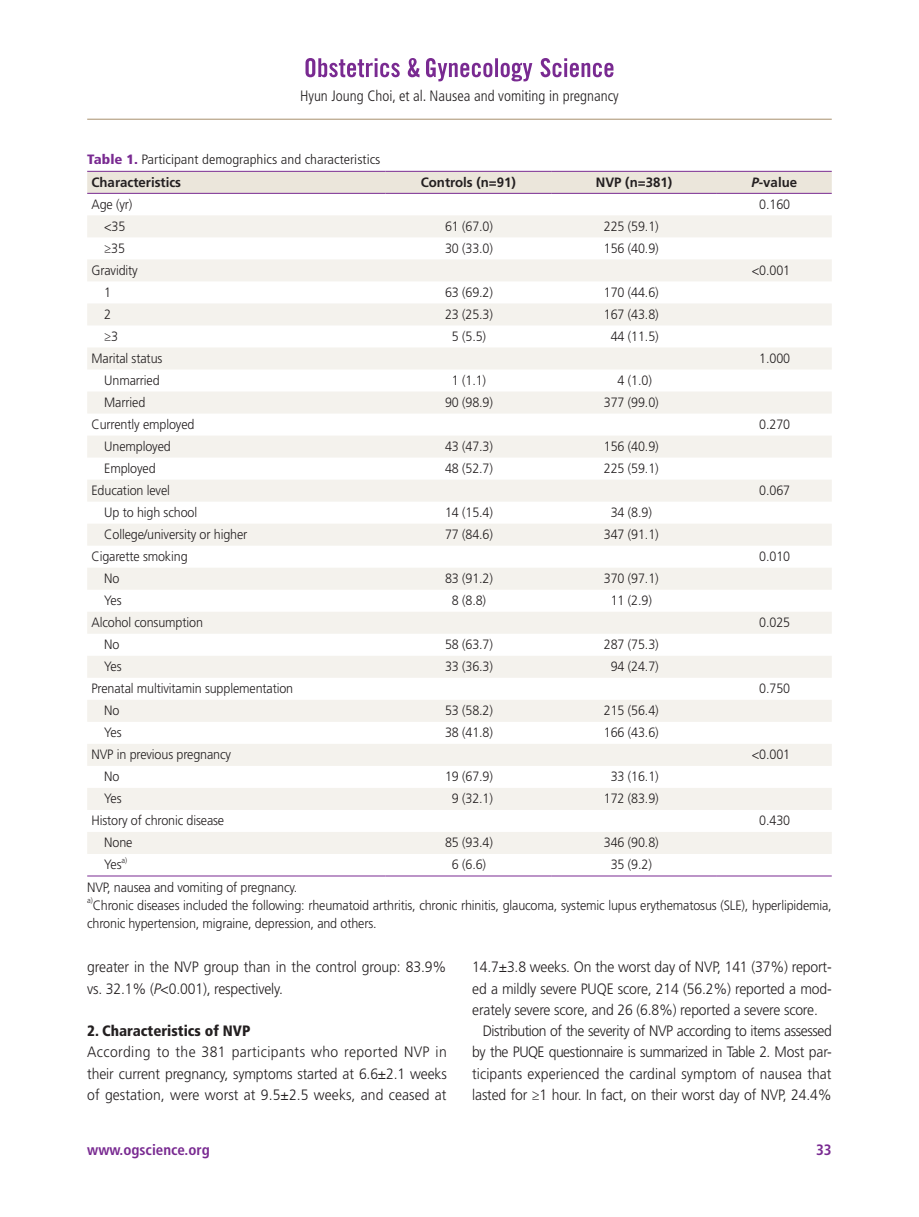
<style>
.page{position:relative;width:919px;height:1217px;background:#fff}
.page>*{position:absolute;margin:0;border:0;box-sizing:border-box;transform-origin:0 0}
.제목밑_본문{font:300 15px/21.3px "Frutiger LT Std";letter-spacing:-.01em;color:#231f20;text-align:justify;scale:.93 1}
.본문_영문{font:300 15px/21.3px "Frutiger LT Std";letter-spacing:-.01em;color:#231f20;scale:.93 1}
.t1{font:300 condensed 15px "Frutiger LT Std";color:#231f20}
._1{font:900 condensed 15px "Frutiger LT Std";color:#231f20}
.t2{font:700 condensed 15px "Frutiger LT Std";color:#792a91}
.표내용{font:300 13.5px "Frutiger LT Std";letter-spacing:-.01em;color:#231f20;scale:.93 1}
.표_설명{font:300 13.5px/18px "Frutiger LT Std";letter-spacing:-.01em;color:#231f20;scale:.93 1}
.표_타이틀{font:300 condensed 13.5px "Frutiger LT Std";color:#231f20;scale:1.1 1}
.표머리{font:700 13.5px "Frutiger LT Std";color:#231f20}
.표내용-2{font:300 7.8px "Frutiger LT Std";color:#231f20;scale:.93 1}
.표_설명-2{font:300 7.8px "Frutiger LT Std";color:#231f20;scale:.93 1}
.s1{font-weight:900;color:#792a91}
.s2{font-style:italic}
</style>
<div class="page">
<hr style="left:87px;top:119px;width:744px;height:1px;background:#ad9676">
<svg style="left:540px;top:58px;width:73px;height:19px"></svg>
<svg style="left:426px;top:58px;width:106px;height:23px"></svg>
<svg style="left:305px;top:58px;width:114px;height:19px"></svg>
<div style="left:87px;top:172px;width:744px;height:21px;background:#ebe6db"></div>
<svg style="left:87px;top:215px;width:744px;height:638px;fill:#f6f4f0"></svg>
<hr style="left:87px;top:171px;width:298px;height:1px;background:#792a91">
<hr style="left:385px;top:171px;width:166px;height:1px;background:#792a91">
<hr style="left:551px;top:171px;width:165px;height:1px;background:#792a91">
<hr style="left:716px;top:171px;width:115px;height:1px;background:#792a91">
<hr style="left:87px;top:193px;width:298px;height:1px;background:#792a91">
<hr style="left:385px;top:193px;width:166px;height:1px;background:#792a91">
<hr style="left:551px;top:193px;width:165px;height:1px;background:#792a91">
<hr style="left:716px;top:193px;width:115px;height:1px;background:#792a91">
<hr style="left:87px;top:875px;width:298px;height:1px;background:#792a91">
<hr style="left:385px;top:875px;width:166px;height:1px;background:#792a91">
<hr style="left:551px;top:875px;width:165px;height:1px;background:#792a91">
<hr style="left:716px;top:875px;width:115px;height:1px;background:#792a91">
<p class="t1" style="left:300px;top:87px;width:320px">Hyun Joung Choi, et al. Nausea and vomiting in pregnancy</p>
<p class="표_타이틀" style="left:87px;top:152px;width:268px"><span class="s1">Table 1.</span> Participant demographics and characteristics</p>
<p class="표머리" style="left:91px;top:174px;width:91px">Characteristics</p>
<p class="표머리" style="left:420px;top:174px;width:97px">Controls (n=91)</p>
<p class="표머리" style="left:596px;top:174px;width:78px">NVP (n=381)</p>
<p class="표머리" style="left:751px;top:174px;width:47px"><span class="s2">P</span>-value</p>
<p class="표내용" style="left:91px;top:196px;width:46px">Age (yr)</p>
<p class="표내용" style="left:759px;top:196px;width:35px">0.160</p>
<p class="표내용" style="left:104px;top:218px;width:24px">&lt;35</p>
<p class="표내용" style="left:445px;top:218px;width:53px">61 (67.0)</p>
<p class="표내용" style="left:604px;top:218px;width:60px">225 (59.1)</p>
<p class="표내용" style="left:104px;top:240px;width:24px">≥35</p>
<p class="표내용" style="left:445px;top:240px;width:53px">30 (33.0)</p>
<p class="표내용" style="left:604px;top:240px;width:60px">156 (40.9)</p>
<p class="표내용" style="left:91px;top:262px;width:51px">Gravidity</p>
<p class="표내용" style="left:751px;top:262px;width:43px">&lt;0.001</p>
<p class="표내용" style="left:104px;top:284px;width:9px">1</p>
<p class="표내용" style="left:445px;top:284px;width:53px">63 (69.2)</p>
<p class="표내용" style="left:604px;top:284px;width:60px">170 (44.6)</p>
<p class="표내용" style="left:104px;top:306px;width:9px">2</p>
<p class="표내용" style="left:445px;top:306px;width:53px">23 (25.3)</p>
<p class="표내용" style="left:604px;top:306px;width:60px">167 (43.8)</p>
<p class="표내용" style="left:104px;top:328px;width:17px">≥3</p>
<p class="표내용" style="left:452px;top:328px;width:38px">5 (5.5)</p>
<p class="표내용" style="left:610px;top:328px;width:53px">44 (11.5)</p>
<p class="표내용" style="left:91px;top:350px;width:78px">Marital status</p>
<p class="표내용" style="left:759px;top:350px;width:35px">1.000</p>
<p class="표내용" style="left:104px;top:372px;width:61px">Unmarried</p>
<p class="표내용" style="left:452px;top:372px;width:38px">1 (1.1)</p>
<p class="표내용" style="left:617px;top:372px;width:38px">4 (1.0)</p>
<p class="표내용" style="left:104px;top:394px;width:46px">Married</p>
<p class="표내용" style="left:445px;top:394px;width:53px">90 (98.9)</p>
<p class="표내용" style="left:604px;top:394px;width:60px">377 (99.0)</p>
<p class="표내용" style="left:91px;top:416px;width:112px">Currently employed</p>
<p class="표내용" style="left:759px;top:416px;width:35px">0.270</p>
<p class="표내용" style="left:104px;top:438px;width:73px">Unemployed</p>
<p class="표내용" style="left:445px;top:438px;width:53px">43 (47.3)</p>
<p class="표내용" style="left:604px;top:438px;width:60px">156 (40.9)</p>
<p class="표내용" style="left:104px;top:460px;width:57px">Employed</p>
<p class="표내용" style="left:445px;top:460px;width:53px">48 (52.7)</p>
<p class="표내용" style="left:604px;top:460px;width:60px">225 (59.1)</p>
<p class="표내용" style="left:91px;top:482px;width:86px">Education level</p>
<p class="표내용" style="left:759px;top:482px;width:35px">0.067</p>
<p class="표내용" style="left:104px;top:504px;width:101px">Up to high school</p>
<p class="표내용" style="left:445px;top:504px;width:53px">14 (15.4)</p>
<p class="표내용" style="left:610px;top:504px;width:46px">34 (8.9)</p>
<p class="표내용" style="left:104px;top:526px;width:155px">College/university or higher</p>
<p class="표내용" style="left:445px;top:526px;width:53px">77 (84.6)</p>
<p class="표내용" style="left:604px;top:526px;width:60px">347 (91.1)</p>
<p class="표내용" style="left:91px;top:548px;width:105px">Cigarette smoking</p>
<p class="표내용" style="left:759px;top:548px;width:35px">0.010</p>
<p class="표내용" style="left:104px;top:570px;width:18px">No</p>
<p class="표내용" style="left:445px;top:570px;width:53px">83 (91.2)</p>
<p class="표내용" style="left:604px;top:570px;width:60px">370 (97.1)</p>
<p class="표내용" style="left:104px;top:592px;width:20px">Yes</p>
<p class="표내용" style="left:452px;top:592px;width:38px">8 (8.8)</p>
<p class="표내용" style="left:610px;top:592px;width:46px">11 (2.9)</p>
<p class="표내용" style="left:91px;top:614px;width:121px">Alcohol consumption</p>
<p class="표내용" style="left:759px;top:614px;width:35px">0.025</p>
<p class="표내용" style="left:104px;top:636px;width:18px">No</p>
<p class="표내용" style="left:445px;top:636px;width:53px">58 (63.7)</p>
<p class="표내용" style="left:604px;top:636px;width:60px">287 (75.3)</p>
<p class="표내용" style="left:104px;top:658px;width:20px">Yes</p>
<p class="표내용" style="left:445px;top:658px;width:53px">33 (36.3)</p>
<p class="표내용" style="left:610px;top:658px;width:53px">94 (24.7)</p>
<p class="표내용" style="left:91px;top:680px;width:218px">Prenatal multivitamin supplementation</p>
<p class="표내용" style="left:759px;top:680px;width:35px">0.750</p>
<p class="표내용" style="left:104px;top:702px;width:18px">No</p>
<p class="표내용" style="left:445px;top:702px;width:53px">53 (58.2)</p>
<p class="표내용" style="left:604px;top:702px;width:60px">215 (56.4)</p>
<p class="표내용" style="left:104px;top:724px;width:20px">Yes</p>
<p class="표내용" style="left:445px;top:724px;width:53px">38 (41.8)</p>
<p class="표내용" style="left:604px;top:724px;width:60px">166 (43.6)</p>
<p class="표내용" style="left:91px;top:746px;width:152px">NVP in previous pregnancy</p>
<p class="표내용" style="left:751px;top:746px;width:43px">&lt;0.001</p>
<p class="표내용" style="left:104px;top:768px;width:18px">No</p>
<p class="표내용" style="left:445px;top:768px;width:53px">19 (67.9)</p>
<p class="표내용" style="left:610px;top:768px;width:53px">33 (16.1)</p>
<p class="표내용" style="left:104px;top:790px;width:20px">Yes</p>
<p class="표내용" style="left:452px;top:790px;width:46px">9 (32.1)</p>
<p class="표내용" style="left:604px;top:790px;width:60px">172 (83.9)</p>
<p class="표내용" style="left:91px;top:812px;width:144px">History of chronic disease</p>
<p class="표내용" style="left:759px;top:812px;width:35px">0.430</p>
<p class="표내용" style="left:104px;top:834px;width:32px">None</p>
<p class="표내용" style="left:445px;top:834px;width:53px">85 (93.4)</p>
<p class="표내용" style="left:604px;top:834px;width:60px">346 (90.8)</p>
<p class="표내용" style="left:104px;top:856px;width:20px">Yes</p>
<p class="표내용-2" style="left:121px;top:855px;width:8px">a)</p>
<p class="표내용" style="left:452px;top:856px;width:38px">6 (6.6)</p>
<p class="표내용" style="left:610px;top:856px;width:46px">35 (9.2)</p>
<p class="표_설명" style="left:87px;top:878px;width:227px">NVP, nausea and vomiting of pregnancy.</p>
<p class="표_설명-2" style="left:87px;top:896px;width:8px">a)</p>
<p class="표_설명" style="left:87px;top:896px;width:802px;text-indent:6px">Chronic diseases included the following: rheumatoid arthritis, chronic rhinitis, glaucoma, systemic lupus erythematosus (SLE), hyperlipidemia, chronic hypertension, migraine, depression, and others.</p>
<p class="본문_영문" style="left:87px;top:956px;width:388px">greater in the NVP group than in the control group: 83.9% vs. 32.1% (<span class="s2">P</span>&lt;0.001), respectively.</p>
<p class="_1" style="left:87px;top:1021px;width:165px">2. Characteristics of NVP</p>
<p class="제목밑_본문" style="left:87px;top:1041px;width:388px">According to the 381 participants who reported NVP in their current pregnancy, symptoms started at 6.6±2.1 weeks of gestation, were worst at 9.5±2.5 weeks, and ceased at</p>
<p class="제목밑_본문" style="left:472px;top:956px;width:388px">14.7±3.8 weeks. On the worst day of NVP, 141 (37%) report&shy;ed a mildly severe PUQE score, 214 (56.2%) reported a mod&shy;erately severe score, and 26 (6.8%) reported a severe score.</p>
<p class="본문_영문" style="left:472px;top:1020px;width:388px;text-align:justify;text-indent:11px">Distribution of the severity of NVP according to items assessed by the PUQE questionnaire is summarized in Table 2. Most par&shy;ticipants experienced the cardinal symptom of nausea that lasted for ≥1 hour. In fact, on their worst day of NVP, 24.4%</p>
<p class="t2" style="left:87px;top:1140px;width:124px">www.ogscience.org</p>
<p class="t2" style="left:816px;top:1140px;width:17px">33</p>
</div>
